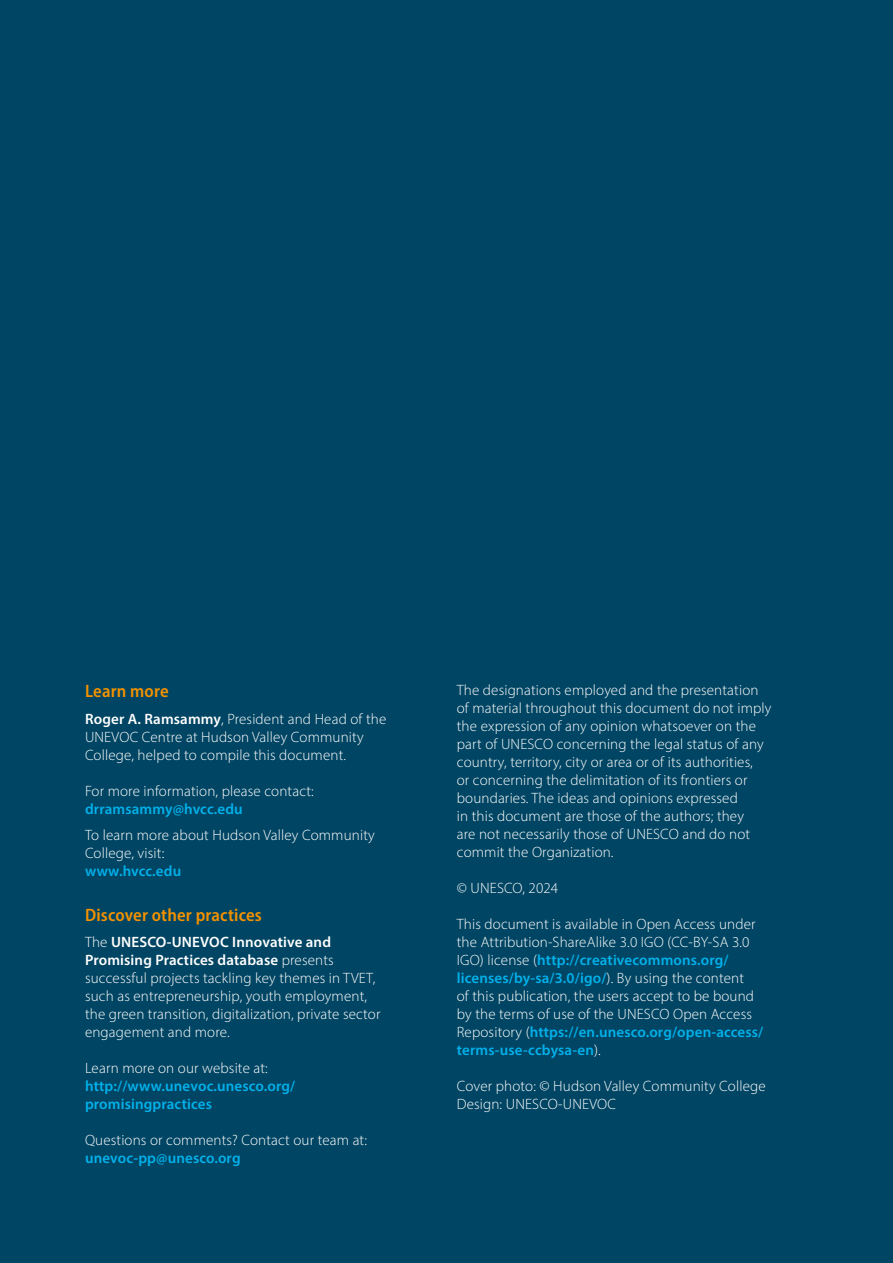
<style>
.page{position:relative;width:893px;height:1263px;background:#004563}
.page>*{position:absolute;margin:0;border:0;box-sizing:border-box;transform-origin:0 0}
.t1{font:600 semi-condensed 18px "Myriad Pro";letter-spacing:.01em;color:#f39200}
.t2{font:300 15px/18px "Myriad Pro";letter-spacing:.01em;color:#fff}
.t3{font:600 15px/18px "Myriad Pro";letter-spacing:.01em;color:#00b1eb}
.s1{font-weight:600}
.s2{font-weight:600;color:#00b1eb}
</style>
<div class="page">
<p class="t1" style="left:85px;top:680px;width:85px">Learn more</p>
<p class="t2" style="left:85px;top:709px;width:303px"><span class="s1">Roger A. Ramsammy</span>, President and Head of the<br>UNEVOC Centre at Hudson Valley Community<br>College, helped to compile this document.</p>
<p class="t2" style="left:85px;top:781px;width:230px">For more information, please contact:</p>
<p class="t3" style="left:85px;top:799px;width:159px">drramsammy@hvcc.edu</p>
<p class="t2" style="left:85px;top:826px;width:291px">To learn more about Hudson Valley Community<br>College, visit:</p>
<p class="t3" style="left:85px;top:862px;width:98px">www.hvcc.edu</p>
<p class="t1" style="left:85px;top:903px;width:178px">Discover other practices</p>
<p class="t2" style="left:85px;top:933px;width:297px">The <span class="s1">UNESCO-UNEVOC Innovative and Promising Practices database</span> presents successful projects tackling key themes in TVET, such as entrepreneurship, youth employment, the green transition, digitalization, private sector engagement and more.</p>
<p class="t2" style="left:85px;top:1059px;width:184px">Learn more on our website at:</p>
<p class="t3" style="left:85px;top:1077px;width:212px">http://www.unevoc.unesco.org/ promisingpractices</p>
<p class="t2" style="left:85px;top:1131px;width:283px">Questions or comments? Contact our team at:</p>
<p class="t3" style="left:85px;top:1149px;width:157px">unevoc-pp@unesco.org</p>
<p class="t2" style="left:457px;top:681px;width:316px">The designations employed and the presentation of material throughout this document do not imply the expression of any opinion whatsoever on the part of UNESCO concerning the legal status of any country, territory, city or area or of its authorities,<br>or concerning the delimitation of its frontiers or boundaries. The ideas and opinions expressed<br>in this document are those of the authors; they<br>are not necessarily those of UNESCO and do not commit the Organization.</p>
<p class="t2" style="left:457px;top:879px;width:103px">© UNESCO, 2024</p>
<p class="t2" style="left:457px;top:915px;width:308px">This document is available in Open Access under the Attribution-ShareAlike 3.0 IGO (CC-BY-SA 3.0<br>IGO) license (<span class="s2">http://creativecommons.org/ licenses/by-sa/3.0/igo/</span>). By using the content<br>of this publication, the users accept to be bound by the terms of use of the UNESCO Open Access Repository (<span class="s2">https://en.unesco.org/open-access/ terms-use-ccbysa-en</span>).</p>
<p class="t2" style="left:457px;top:1077px;width:310px">Cover photo: © Hudson Valley Community College<br>Design: UNESCO-UNEVOC</p>
</div>
